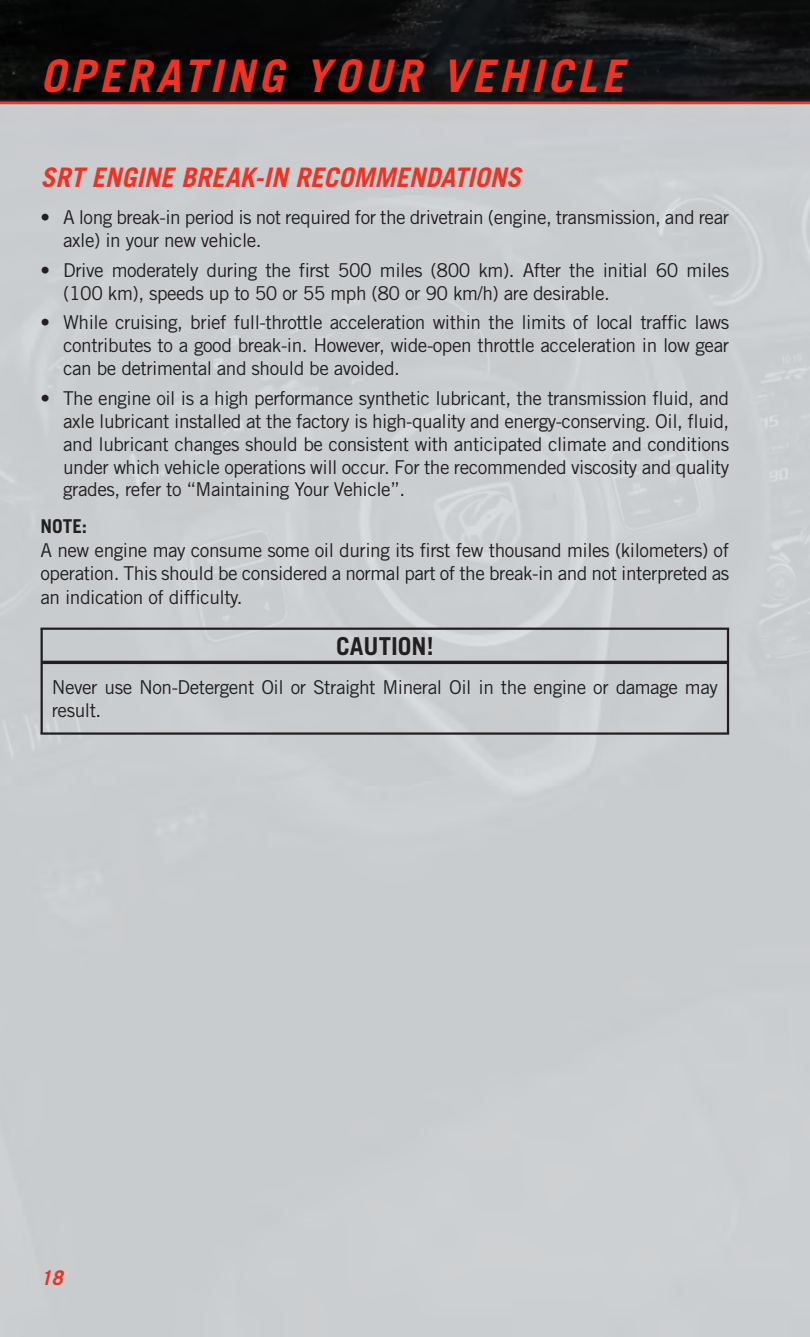
<style>
.page{position:relative;width:810px;height:1337px;background:#fff}
.page>*{position:absolute;margin:0;border:0;box-sizing:border-box;transform-origin:0 0}
.t1{font:italic 700 45px "Trade Gothic LT Std";letter-spacing:.1em;color:#ee3224}
.t2{font:italic 700 27px "Trade Gothic LT Std";color:#ee3224}
.t3{font:700 24.75px "Trade Gothic LT Std";color:#231f20}
.t4{font:italic 700 20.25px "Trade Gothic LT Std";color:#ee3224}
.t5{font:19.12px/22.9px "Trade Gothic LT Std";letter-spacing:-.025em;color:#231f20}
.t6{font:700 19.12px "Trade Gothic LT Std";color:#231f20}
</style>
<div class="page">
<img style="left:0;top:0;width:810px;height:1336px">
<svg style="left:43px;top:660px;width:684px;height:4px;background:#3f3d3e"></svg>
<hr style="left:41px;top:627px;width:688px;height:3px;background:#231f20">
<hr style="left:727px;top:628px;width:2px;height:105px;background:#231f20">
<hr style="left:41px;top:732px;width:688px;height:2px;background:#231f20">
<hr style="left:41px;top:628px;width:2px;height:105px;background:#231f20">
<h1 class="t1" style="left:40px;top:60px;width:585px">OPERATING YOUR VEHICLE</h1>
<h2 class="t2" style="left:41px;top:167px;width:482px">SRT ENGINE BREAK-IN RECOMMENDATIONS</h2>
<p class="t5" style="left:63px;top:208px;width:667px;text-indent:-23px">• A long break-in period is not required for the drivetrain (engine, transmission, and rear axle) in your new vehicle.</p>
<p class="t5" style="left:63px;top:260px;width:667px;text-indent:-23px">• Drive moderately during the first 500 miles (800 km). After the initial 60 miles (100 km), speeds up to 50 or 55 mph (80 or 90 km/h) are desirable.</p>
<p class="t5" style="left:63px;top:313px;width:668px;text-align:justify;text-indent:-23px">• While cruising, brief full-throttle acceleration within the limits of local traffic laws contributes to a good break-in. However, wide-open throttle acceleration in low gear can be detrimental and should be avoided.</p>
<p class="t5" style="left:63px;top:388px;width:668px;text-align:justify;text-indent:-23px">• The engine oil is a high performance synthetic lubricant, the transmission fluid, and axle lubricant installed at the factory is high-quality and energy-conserving. Oil, fluid, and lubricant changes should be consistent with anticipated climate and conditions under which vehicle operations will occur. For the recommended viscosity and quality grades, refer to “Maintaining Your Vehicle”.</p>
<p class="t6" style="left:41px;top:519px;width:48px">NOTE:</p>
<p class="t5" style="left:41px;top:540px;width:690px;line-height:23.6px;text-align:justify">A new engine may consume some oil during its first few thousand miles (kilometers) of operation. This should be considered a normal part of the break-in and not interpreted as an indication of difficulty.</p>
<p class="t3" style="left:336px;top:636px;width:99px">CAUTION!</p>
<p class="t5" style="left:52px;top:677px;width:668px">Never use Non-Detergent Oil or Straight Mineral Oil in the engine or damage may result.</p>
<p class="t4" style="left:40px;top:1270px;width:24px">18</p>
</div>
